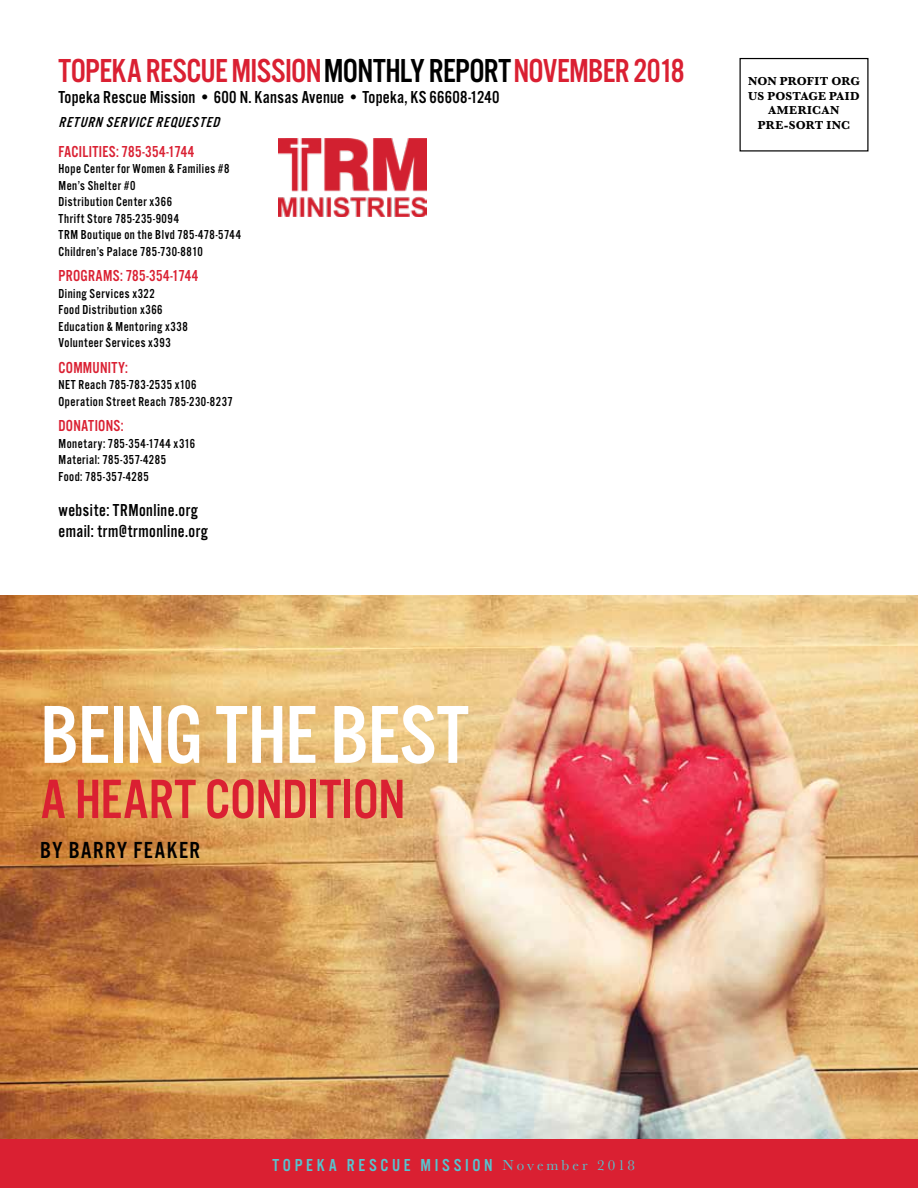
<style>
.page{position:relative;width:918px;height:1188px;background:#fff}
.page>*{position:absolute;margin:0;border:0;box-sizing:border-box;transform-origin:0 0}
.t1{font:85.35px "Alternate Got No 3 D";letter-spacing:-.015em;color:#fff}
.t2{font:57.45px "Alternate Got No 3 D";letter-spacing:-.005em;color:#da2032}
.t3{font:34.5px "Alternate Got No 3 D";letter-spacing:-.02em;color:#da2032}
.t4{font:24.15px "Alternate Got No 3 D";letter-spacing:.06em;color:#000}
.t5{font:18px/21px "Alternate Got No 3 D";letter-spacing:.02em;color:#000}
.t6{font:18px "Alternate Got No 3 D";letter-spacing:.21em;color:#56c5d0}
.t7{font:16.5px "Alternate Got No 3 D";letter-spacing:.015em;color:#da2032}
.t8{font:italic 15px "Alternate Got No 3 D";color:#000}
.t9{font:13.5px/16.5px "Alternate Got No 3 D";letter-spacing:.04em;color:#000}
.t10{font:700 12px/14.4px "Baskerville";letter-spacing:.015em;color:#000;text-align:center}
.s1{color:#000}
.s2{font-family:"Baskerville";font-size:15px}
</style>
<div class="page">
<img style="left:0;top:596px;width:918px;height:543px">
<div style="left:0;top:1139px;width:918px;height:49px;background:#da2032"></div>
<div style="left:740px;top:58px;width:129px;height:94px;border:1px solid #000"></div>
<img style="left:279px;top:139px;width:148px;height:78px">
<h3 class="t3" style="left:59px;top:52px;width:628px">TOPEKA RESCUE MISSION<span class="s1">MONTHLY REPORT</span>NOVEMBER 2018</h3>
<h3 class="t5" style="left:59px;top:87px;width:443px">Topeka Rescue Mission • 600 N. Kansas Avenue • Topeka, KS 66608-1240</h3>
<p class="t8" style="left:59px;top:115px;width:166px">RETURN SERVICE REQUESTED</p>
<p class="t7" style="left:59px;top:143px;width:138px">FACILITIES: 785-354-1744</p>
<p class="t9" style="left:59px;top:161px;width:184px">Hope Center for Women &amp; Families #8<br>Men’s Shelter #0<br>Distribution Center x366<br>Thrift Store 785-235-9094<br>TRM Boutique on the Blvd 785-478-5744<br>Children’s Palace 785-730-8810</p>
<p class="t7" style="left:59px;top:267px;width:142px">PROGRAMS: 785-354-1744</p>
<p class="t9" style="left:59px;top:285px;width:131px">Dining Services x322<br>Food Distribution x366<br>Education &amp; Mentoring x338<br>Volunteer Services x393</p>
<p class="t7" style="left:59px;top:359px;width:71px">COMMUNITY:</p>
<p class="t9" style="left:59px;top:377px;width:176px">NET Reach 785-783-2535 x106<br>Operation Street Reach 785-230-8237</p>
<p class="t7" style="left:59px;top:417px;width:67px">DONATIONS:</p>
<p class="t9" style="left:59px;top:435px;width:138px">Monetary: 785-354-1744 x316<br>Material: 785-357-4285<br>Food: 785-357-4285</p>
<h3 class="t5" style="left:59px;top:499px;width:151px">website: TRMonline.org email: trm@trmonline.org</h3>
<p class="t10" style="left:748px;top:74px;width:113px">NON PROFIT ORG<br>US POSTAGE PAID<br>AMERICAN<br>PRE-SORT INC</p>
<h1 class="t1" style="left:40px;top:691px;width:430px">BEING THE BEST</h1>
<h2 class="t2" style="left:40px;top:769px;width:367px">A HEART CONDITION</h2>
<h3 class="t4" style="left:40px;top:838px;width:161px">BY BARRY FEAKER</h3>
<h3 class="t6" style="left:272px;top:1156px;width:364px">TOPEKA RESCUE MISSION <span class="s2">November 2018</span></h3>
</div>
